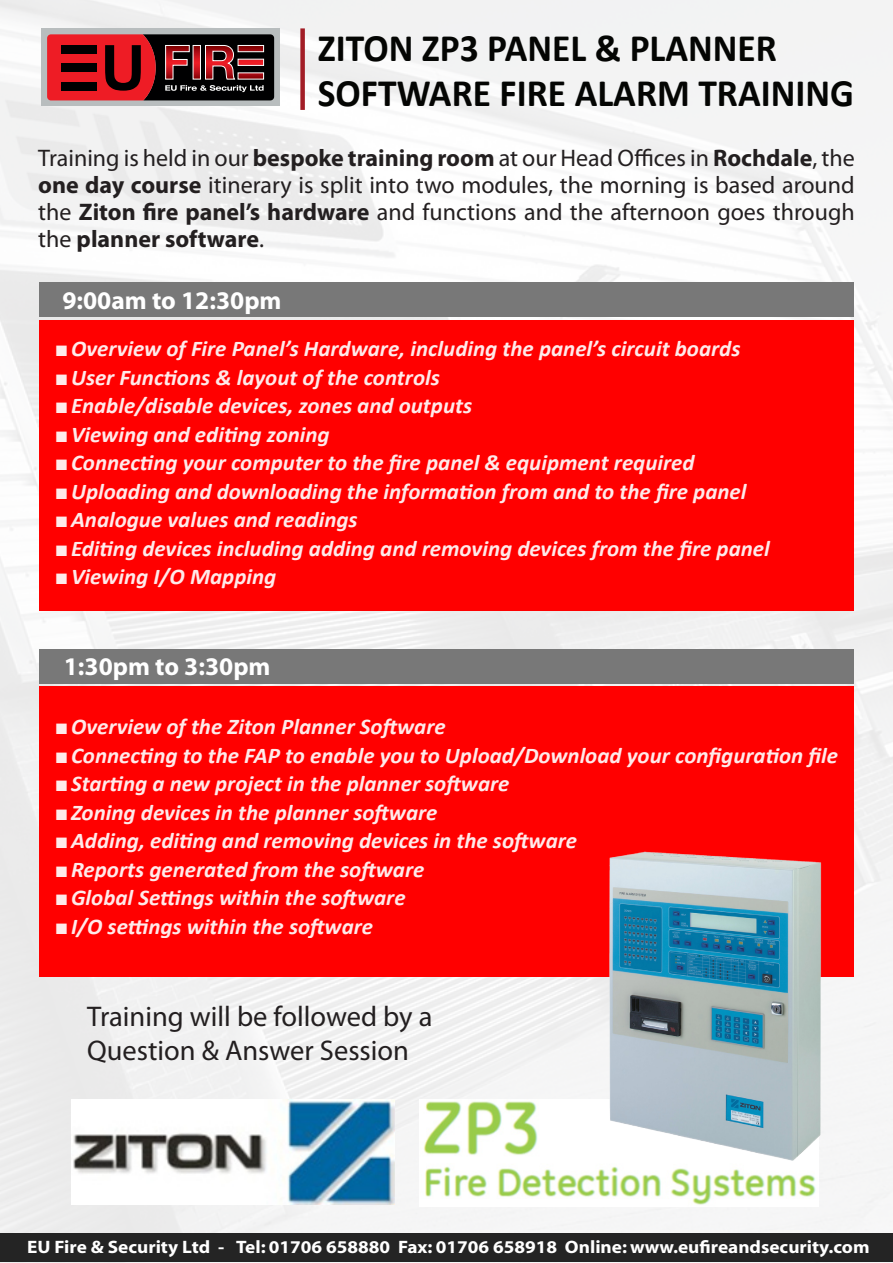
<style>
.page{position:relative;width:893px;height:1263px;background:#fff}
.page>*{position:absolute;margin:0;border:0;box-sizing:border-box;transform-origin:0 0}
.t1{font:700 39px/45px "Calibri";color:#040503;scale:.96 1}
.t2{font:28.5px "Myriad Pro";color:#231f20}
.t3{font:700 25.5px "Myriad";color:#fff}
.t4{font:24px/27px "Myriad Pro";color:#231f20;text-align:justify}
.t5{font:italic 700 22.5px "Calibri";color:#fff}
.t6{font:700 18px "Myriad";color:#fff;scale:1.07 1}
.s1{font-weight:700}
.s2{font-family:"Arial";font-weight:400;font-style:normal}
</style>
<div class="page">
<img style="left:0;top:0;width:893px;height:1263px">
<div style="left:0;top:1233px;width:893px;height:29px;background:#242424"></div>
<div style="left:39px;top:687px;width:814px;height:290px;background:#f00"></div>
<div style="left:39px;top:649px;width:814px;height:34px;background:#787878"></div>
<div style="left:39px;top:320px;width:814px;height:290px;background:#f00"></div>
<div style="left:39px;top:282px;width:814px;height:34px;background:#787878"></div>
<img style="left:419px;top:1099px;width:400px;height:107px">
<img style="left:607px;top:851px;width:216px;height:310px">
<img style="left:72px;top:1099px;width:323px;height:106px">
<div style="left:300px;top:28px;width:5px;height:82px;background:#a21d26"></div>
<div style="left:41px;top:28px;width:239px;height:78px;background:#b8bdbe"></div>
<svg style="left:47px;top:34px;width:227px;height:66px;background:#711a1e"></svg>
<p class="t1" style="left:318px;top:25px;width:560px">ZITON ZP3 PANEL &amp; PLANNER<br>SOFTWARE FIRE ALARM TRAINING</p>
<p class="t4" style="left:38px;top:144px;width:818px">Training is held in our <span class="s1">bespoke training room</span> at our Head Offices in <span class="s1">Rochdale</span>, the <span class="s1">one day course</span> itinerary is split into two modules, the morning is based around the <span class="s1">Ziton fire panel’s hardware</span> and functions and the afternoon goes through the <span class="s1">planner software</span>.</p>
<p class="t3" style="left:62px;top:288px;width:221px">9:00am to 12:30pm</p>
<p class="t5" style="left:54px;top:334px;width:688px"><span class="s2">■</span>Overview of Fire Panel’s Hardware, including the panel’s circuit boards</p>
<p class="t5" style="left:54px;top:363px;width:387px"><span class="s2">■</span>User Functions &amp; layout of the controls</p>
<p class="t5" style="left:54px;top:391px;width:420px"><span class="s2">■</span>Enable/disable devices, zones and outputs</p>
<p class="t5" style="left:54px;top:420px;width:277px"><span class="s2">■</span>Viewing and editing zoning</p>
<p class="t5" style="left:54px;top:448px;width:642px"><span class="s2">■</span>Connecting your computer to the fire panel &amp; equipment required</p>
<p class="t5" style="left:54px;top:477px;width:694px"><span class="s2">■</span>Uploading and downloading the information from and to the fire panel</p>
<p class="t5" style="left:54px;top:505px;width:305px"><span class="s2">■</span>Analogue values and readings</p>
<p class="t5" style="left:54px;top:534px;width:717px"><span class="s2">■</span>Editing devices including adding and removing devices from the fire panel</p>
<p class="t5" style="left:54px;top:562px;width:224px"><span class="s2">■</span>Viewing I/O Mapping</p>
<p class="t3" style="left:64px;top:654px;width:208px">1:30pm to 3:30pm</p>
<p class="t5" style="left:54px;top:712px;width:393px"><span class="s2">■</span>Overview of the Ziton Planner Software</p>
<p class="t5" style="left:54px;top:741px;width:786px"><span class="s2">■</span>Connecting to the FAP to enable you to Upload/Download your configuration file</p>
<p class="t5" style="left:54px;top:769px;width:457px"><span class="s2">■</span>Starting a new project in the planner software</p>
<p class="t5" style="left:54px;top:798px;width:385px"><span class="s2">■</span>Zoning devices in the planner software</p>
<p class="t5" style="left:54px;top:826px;width:525px"><span class="s2">■</span>Adding, editing and removing devices in the software</p>
<p class="t5" style="left:54px;top:855px;width:372px"><span class="s2">■</span>Reports generated from the software</p>
<p class="t5" style="left:54px;top:883px;width:353px"><span class="s2">■</span>Global Settings within the software</p>
<p class="t5" style="left:54px;top:912px;width:321px"><span class="s2">■</span>I/O settings within the software</p>
<p class="t2" style="left:87px;top:999px;width:347px">Training will be followed by a</p>
<p class="t2" style="left:87px;top:1033px;width:323px">Question &amp; Answer Session</p>
<p class="t6" style="left:27px;top:1238px;width:186px">EU Fire &amp; Security Ltd -</p>
<p class="t6" style="left:236px;top:1238px;width:593px">Tel: 01706 658880 Fax: 01706 658918 Online: www.eufireandsecurity.com</p>
</div>
